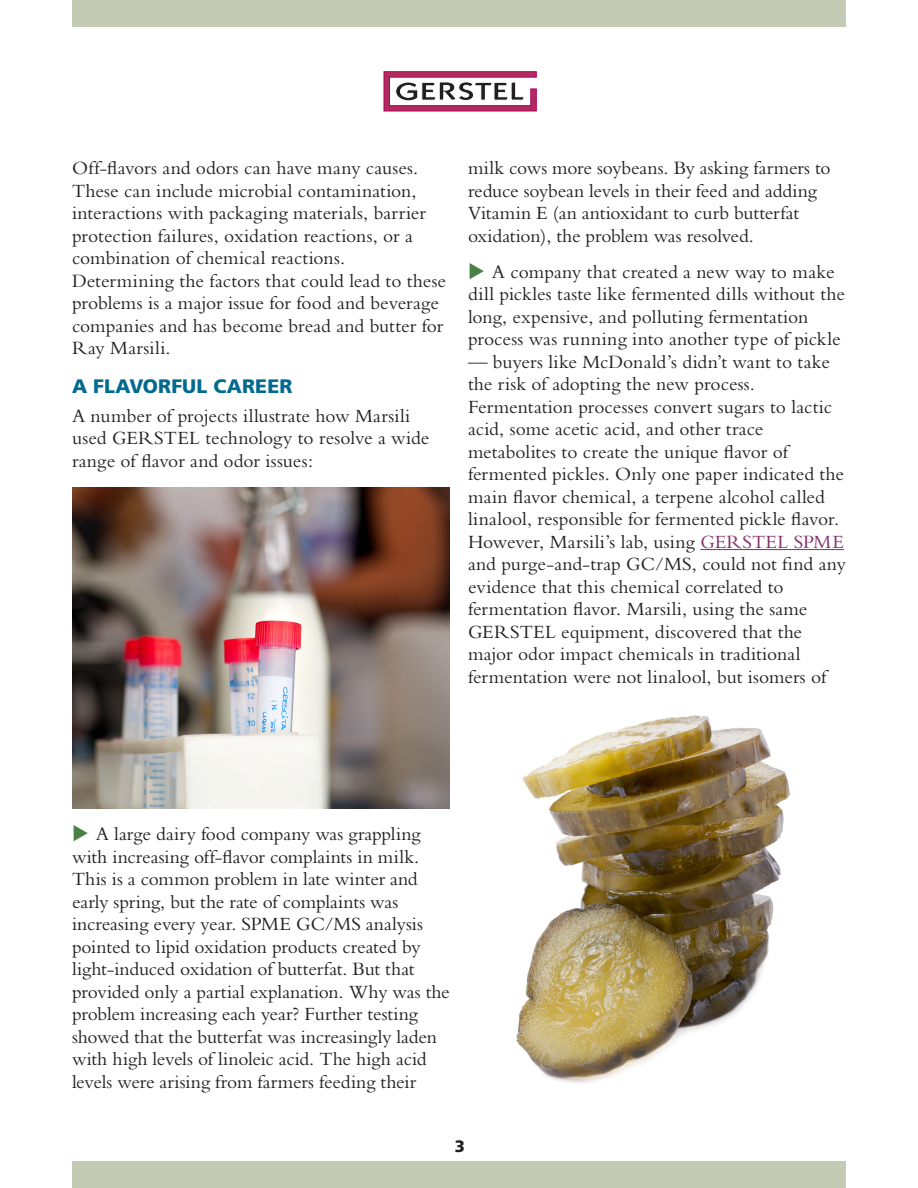
<style>
.page{position:relative;width:918px;height:1188px;background:#fff}
.page>*{position:absolute;margin:0;border:0;box-sizing:border-box;transform-origin:0 0}
.bullet_text{font:19.5px/22.5px "Bembo";color:#231f20}
.text{font:19.5px/22.5px "Bembo";letter-spacing:.005em;color:#231f20}
.subhead{font:900 19.5px "Frutiger";letter-spacing:.005em;color:#006a8f}
.t1{font:900 16.5px "Frutiger";color:#231f20}
.s1{color:#488143}
.s2{color:#832d6a}
</style>
<div class="page">
<svg style="left:384px;top:71px;width:153px;height:40px"></svg>
<div style="left:72px;top:1161px;width:774px;height:27px;background:#c4cbb5"></div>
<div style="left:72px;top:0;width:774px;height:27px;background:#c4cbb5"></div>
<hr style="left:700px;top:549px;width:144px;height:1px;background:#832d6a">
<img style="left:72px;top:488px;width:378px;height:320px">
<img style="left:516px;top:715px;width:274px;height:368px">
<p class="text" style="left:72px;top:156px;width:376px">Off-flavors and odors can have many causes.<br>These can include microbial contamination, interactions with packaging materials, barrier protection failures, oxidation reactions, or a combination of chemical reactions.<br>Determining the factors that could lead to these problems is a major issue for food and beverage companies and has become bread and butter for Ray Marsili.</p>
<p class="subhead" style="left:72px;top:375px;width:222px">A FLAVORFUL CAREER</p>
<p class="text" style="left:72px;top:404px;width:359px">A number of projects illustrate how Marsili used GERSTEL technology to resolve a wide range of flavor and odor issues:</p>
<p class="bullet_text" style="left:468px;top:156px;width:364px">milk cows more soybeans. By asking farmers to reduce soybean levels in their feed and adding Vitamin E (an antioxidant to curb butterfat oxidation), the problem was resolved.</p>
<p class="bullet_text" style="left:468px;top:260px;width:378px"><span class="s1">◆</span> A company that created a new way to make dill pickles taste like fermented dills without the long, expensive, and polluting fermentation process was running into another type of pickle</p>
<p class="bullet_text" style="left:468px;top:350px;width:380px">— buyers like McDonald’s didn’t want to take the risk of adopting the new process.<br>Fermentation processes convert sugars to lactic acid, some acetic acid, and other trace metabolites to create the unique flavor of fermented pickles. Only one paper indicated the main flavor chemical, a terpene alcohol called linalool, responsible for fermented pickle flavor.<br>However, Marsili’s lab, using <span class="s2">GERSTEL SPME </span>and purge-and-trap GC/MS, could not find any evidence that this chemical correlated to fermentation flavor. Marsili, using the same GERSTEL equipment, discovered that the major odor impact chemicals in traditional fermentation were not linalool, but isomers of</p>
<p class="bullet_text" style="left:72px;top:822px;width:379px"><span class="s1">◆</span> A large dairy food company was grappling with increasing off-flavor complaints in milk.<br>This is a common problem in late winter and early spring, but the rate of complaints was increasing every year. SPME GC/MS analysis pointed to lipid oxidation products created by light-induced oxidation of butterfat. But that provided only a partial explanation. Why was the problem increasing each year? Further testing showed that the butterfat was increasingly laden with high levels of linoleic acid. The high acid levels were arising from farmers feeding their</p>
<p class="t1" style="left:455px;top:1136px;width:12px">3</p>
</div>
